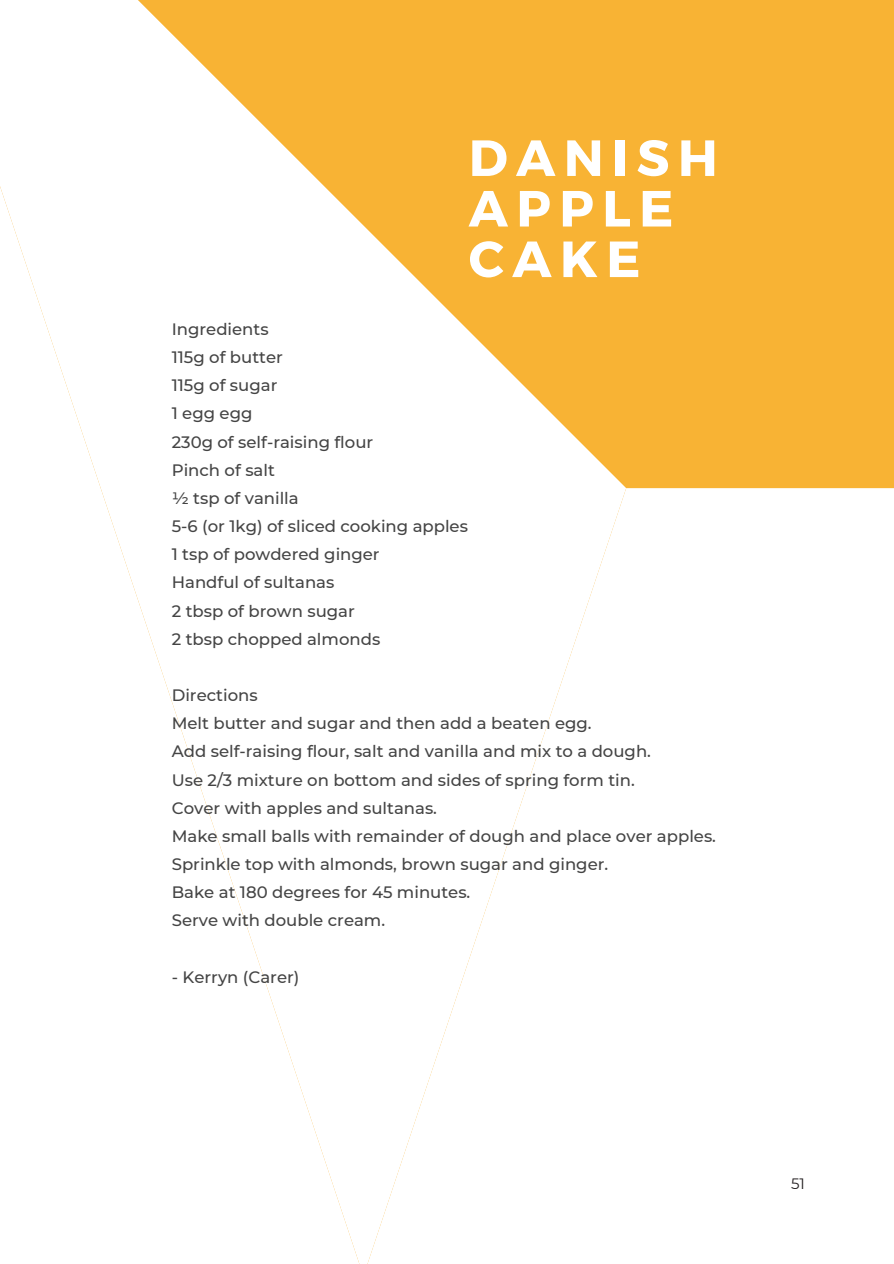
<style>
.page{position:relative;width:894px;height:1264px;background:#fff}
.page>*{position:absolute;margin:0;border:0;box-sizing:border-box;transform-origin:0 0}
.t1{font:700 50.7px/50.6px "Montserrat";letter-spacing:.165em;color:#fff}
.t2{font:500 16.5px/28.2px "Montserrat";color:#444}
.t3{font:15px "Montserrat";color:#221e20}
</style>
<div class="page">
<div style="left:0;top:0;width:893px;height:1263px;background:#f8b334"></div>
<svg style="left:363px;top:225px;width:263px;height:263px"></svg>
<div style="left:363px;top:488px;width:525px;height:775px;background:#fff"></div>
<div style="left:0;top:0;width:363px;height:1263px;background:#fff"></div>
<div style="left:888px;top:488px;width:5px;height:775px;background:#fff"></div>
<h1 class="t1" style="left:468px;top:130px;width:250px">DANISH<br>APPLE<br>CAKE</h1>
<p class="t2" style="left:172px;top:315px;width:298px">Ingredients<br>115g of butter<br>115g of sugar<br>1 egg egg<br>230g of self-raising flour<br>Pinch of salt<br>½ tsp of vanilla<br>5-6 (or 1kg) of sliced cooking apples<br>1 tsp of powdered ginger<br>Handful of sultanas<br>2 tbsp of brown sugar<br>2 tbsp chopped almonds</p>
<p class="t2" style="left:172px;top:681px;width:545px">Directions<br>Melt butter and sugar and then add a beaten egg.<br>Add self-raising flour, salt and vanilla and mix to a dough.<br>Use 2/3 mixture on bottom and sides of spring form tin.<br>Cover with apples and sultanas.<br>Make small balls with remainder of dough and place over apples.<br>Sprinkle top with almonds, brown sugar and ginger.<br>Bake at 180 degrees for 45 minutes.<br>Serve with double cream.</p>
<p class="t2" style="left:172px;top:962px;width:129px">- Kerryn (Carer)</p>
<p class="t3" style="left:790px;top:1174px;width:15px">51</p>
</div>
